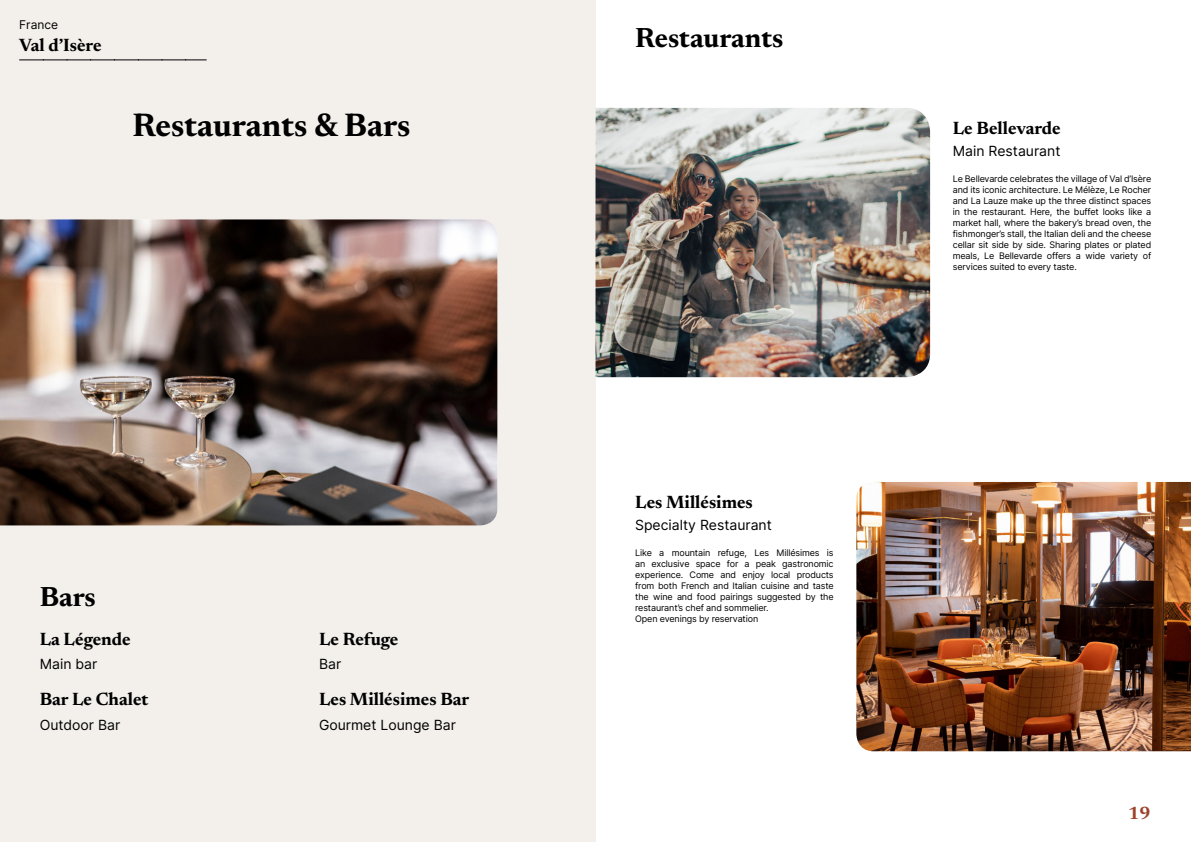
<style>
.page{position:relative;width:1191px;height:842px;background:#fff}
.page>*{position:absolute;margin:0;border:0;box-sizing:border-box;transform-origin:0 0}
.t1{font:700 33px "Newsreader 24 pt";color:#000}
.t2{font:700 28px "Newsreader 24 pt";color:#000}
.t3{font:700 18px "Newsreader 24 pt";color:#000}
.t4{font:700 18px "Newsreader 24 pt";color:#9d432c}
.t5{font:14px "Inter";color:#000}
.t6{font:12px "Inter";color:#000}
.t7{font:9px/11px "Inter";letter-spacing:-.015em;color:#000;text-align:justify}
</style>
<div class="page">
<div style="left:0;top:0;width:595px;height:842px;background:#f3f0ec"></div>
<img style="left:0;top:219px;width:497px;height:306px">
<img style="left:595px;top:108px;width:335px;height:269px">
<img style="left:856px;top:482px;width:335px;height:269px">
<svg style="left:20px;top:60px;width:186px;height:1px"></svg>
<h3 class="t6" style="left:19px;top:15px;width:40px">France</h3>
<h3 class="t3" style="left:19px;top:32px;width:84px">Val d’Isère</h3>
<h1 class="t1" style="left:133px;top:101px;width:279px">Restaurants &amp; Bars</h1>
<h2 class="t2" style="left:40px;top:576px;width:58px">Bars</h2>
<h3 class="t3" style="left:40px;top:626px;width:92px">La Légende</h3>
<h3 class="t5" style="left:40px;top:654px;width:59px">Main bar</h3>
<h3 class="t3" style="left:40px;top:687px;width:110px">Bar Le Chalet</h3>
<h3 class="t5" style="left:40px;top:715px;width:82px">Outdoor Bar</h3>
<h3 class="t3" style="left:319px;top:626px;width:81px">Le Refuge</h3>
<h3 class="t5" style="left:319px;top:654px;width:24px">Bar</h3>
<h3 class="t3" style="left:319px;top:687px;width:152px">Les Millésimes Bar</h3>
<h3 class="t5" style="left:319px;top:715px;width:138px">Gourmet Lounge Bar</h3>
<h2 class="t2" style="left:635px;top:18px;width:150px">Restaurants</h2>
<h3 class="t3" style="left:635px;top:489px;width:119px">Les Millésimes</h3>
<h3 class="t5" style="left:635px;top:515px;width:138px">Specialty Restaurant</h3>
<p class="t7" style="left:635px;top:547px;width:200px;text-align:left">Like a mountain refuge, Les Millésimes is an exclusive space for a peak gastronomic experience. Come and enjoy local products from both French and Italian cuisine and taste the wine and food pairings suggested by the restaurant’s chef and sommelier.<br>Open evenings by reservation</p>
<h3 class="t3" style="left:952px;top:115px;width:109px">Le Bellevarde</h3>
<h3 class="t5" style="left:952px;top:141px;width:109px">Main Restaurant</h3>
<p class="t7" style="left:952px;top:173px;width:200px">Le Bellevarde celebrates the village of Val d’Isère and its iconic architecture. Le Mélèze, Le Rocher and La Lauze make up the three distinct spaces in the restaurant. Here, the buffet looks like a market hall, where the bakery’s bread oven, the fishmonger’s stall, the Italian deli and the cheese cellar sit side by side. Sharing plates or plated meals, Le Bellevarde offers a wide variety of services suited to every taste.</p>
<h3 class="t4" style="left:1128px;top:800px;width:24px">19</h3>
</div>
